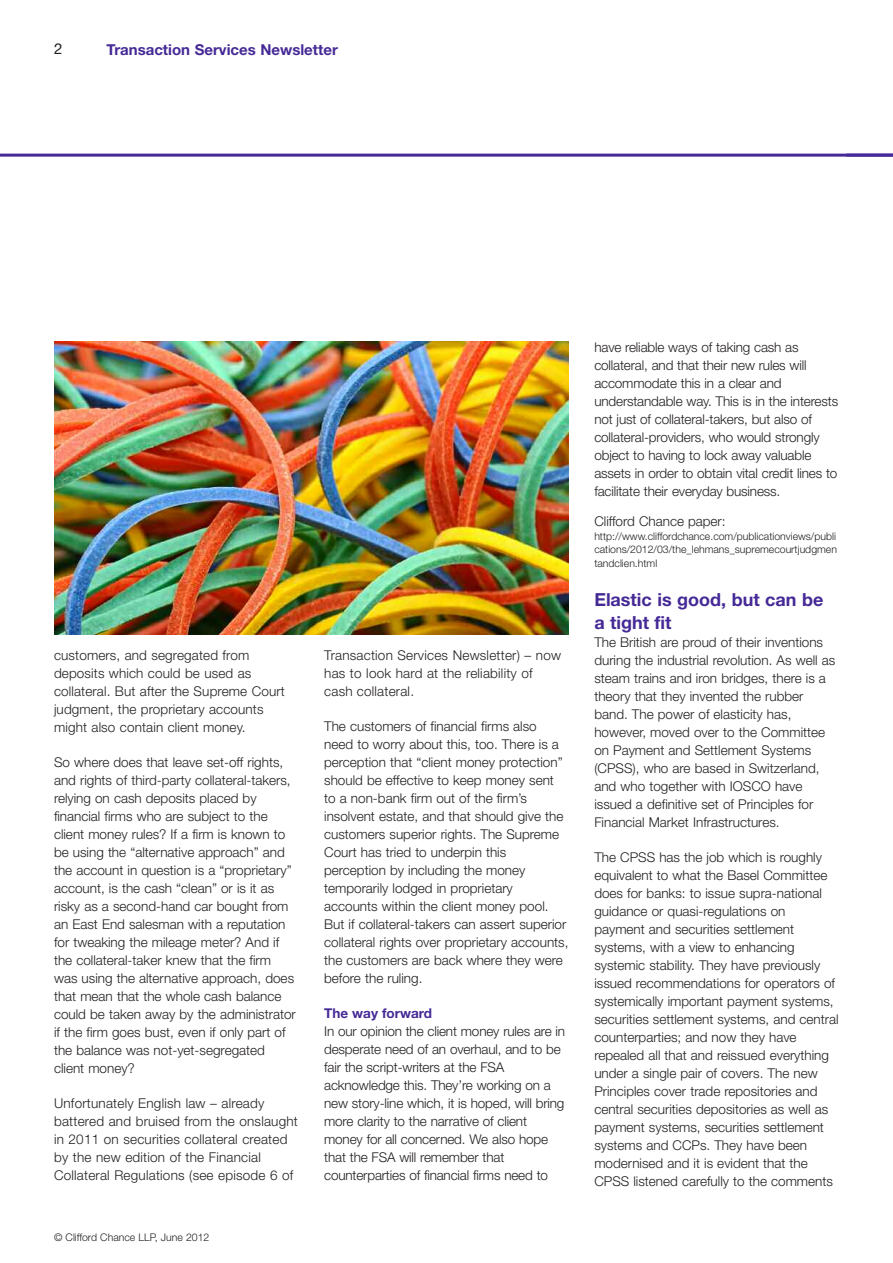
<style>
.page{position:relative;width:893px;height:1263px;background:#fff}
.page>*{position:absolute;margin:0;border:0;box-sizing:border-box;transform-origin:0 0}
.t1{font:700 18px/22.5px "Helvetica Neue LT";color:#452996}
.t2{font:700 15px "Helvetica Neue LT";color:#452996}
.t3{font:15px "Helvetica Neue LT";color:#231f20}
.t4{font:300 13.5px/18px "Helvetica Neue LT";color:#231f20}
.t5{font:700 13.5px "Helvetica Neue LT";color:#452996}
.t6{font:300 10.5px/13.5px "Helvetica Neue LT";color:#231f20;text-align:justify}
</style>
<div class="page">
<hr style="left:0;top:154px;width:893px;height:3px;background:#452996">
<img style="left:54px;top:341px;width:515px;height:294px">
<p class="t3" style="left:54px;top:43px;width:10px">2</p>
<p class="t2" style="left:107px;top:44px;width:233px">Transaction Services Newsletter</p>
<p class="t4" style="left:54px;top:647px;width:232px">customers, and segregated from deposits which could be used as collateral. But after the Supreme Court judgment, the proprietary accounts might also contain client money.</p>
<p class="t4" style="left:54px;top:754px;width:243px">So where does that leave set-off rights, and rights of third-party collateral-takers, relying on cash deposits placed by financial firms who are subject to the client money rules? If a firm is known to be using the “alternative approach” and the account in question is a “proprietary” account, is the cash “clean” or is it as risky as a second-hand car bought from an East End salesman with a reputation for tweaking the mileage meter? And if the collateral-taker knew that the firm was using the alternative approach, does that mean that the whole cash balance could be taken away by the administrator if the firm goes bust, even if only part of the balance was not-yet-segregated client money?</p>
<p class="t4" style="left:54px;top:1095px;width:245px">Unfortunately English law – already battered and bruised from the onslaught in 2011 on securities collateral created by the new edition of the Financial Collateral Regulations (see episode 6 of</p>
<p class="t6" style="left:54px;top:1231px;width:157px">© Clifford Chance LLP, June 2012</p>
<p class="t4" style="left:324px;top:647px;width:238px">Transaction Services Newsletter) – now has to look hard at the reliability of cash collateral.</p>
<p class="t4" style="left:324px;top:718px;width:246px">The customers of financial firms also need to worry about this, too. There is a perception that “client money protection” should be effective to keep money sent to a non-bank firm out of the firm’s insolvent estate, and that should give the customers superior rights. The Supreme Court has tried to underpin this perception by including the money temporarily lodged in proprietary accounts within the client money pool.<br>But if collateral-takers can assert superior collateral rights over proprietary accounts, the customers are back where they were before the ruling.</p>
<p class="t5" style="left:324px;top:1008px;width:109px">The way forward</p>
<p class="t4" style="left:324px;top:1023px;width:243px">In our opinion the client money rules are in desperate need of an overhaul, and to be fair the script-writers at the FSA acknowledge this. They’re working on a new story-line which, it is hoped, will bring more clarity to the narrative of client money for all concerned. We also hope that the FSA will remember that counterparties of financial firms need to</p>
<p class="t4" style="left:594px;top:339px;width:245px">have reliable ways of taking cash as collateral, and that their new rules will accommodate this in a clear and understandable way. This is in the interests not just of collateral-takers, but also of collateral-providers, who would strongly object to having to lock away valuable assets in order to obtain vital credit lines to facilitate their everyday business.</p>
<p class="t4" style="left:594px;top:514px;width:133px">Clifford Chance paper:</p>
<p class="t6" style="left:594px;top:530px;width:244px">http://www.cliffordchance.com/publicationviews/publi cations/2012/03/the_lehmans_supremecourtjudgmen tandclien.html</p>
<h1 class="t1" style="left:594px;top:590px;width:231px">Elastic is good, but can be a tight fit</h1>
<p class="t4" style="left:594px;top:634px;width:242px">The British are proud of their inventions during the industrial revolution. As well as steam trains and iron bridges, there is a theory that they invented the rubber band. The power of elasticity has, however, moved over to the Committee on Payment and Settlement Systems (CPSS), who are based in Switzerland, and who together with IOSCO have issued a definitive set of Principles for Financial Market Infrastructures.</p>
<p class="t4" style="left:594px;top:849px;width:246px">The CPSS has the job which is roughly equivalent to what the Basel Committee does for banks: to issue supra-national guidance or quasi-regulations on payment and securities settlement systems, with a view to enhancing systemic stability. They have previously issued recommendations for operators of systemically important payment systems, securities settlement systems, and central counterparties; and now they have repealed all that and reissued everything under a single pair of covers. The new Principles cover trade repositories and central securities depositories as well as payment systems, securities settlement systems and CCPs. They have been modernised and it is evident that the CPSS listened carefully to the comments</p>
</div>
